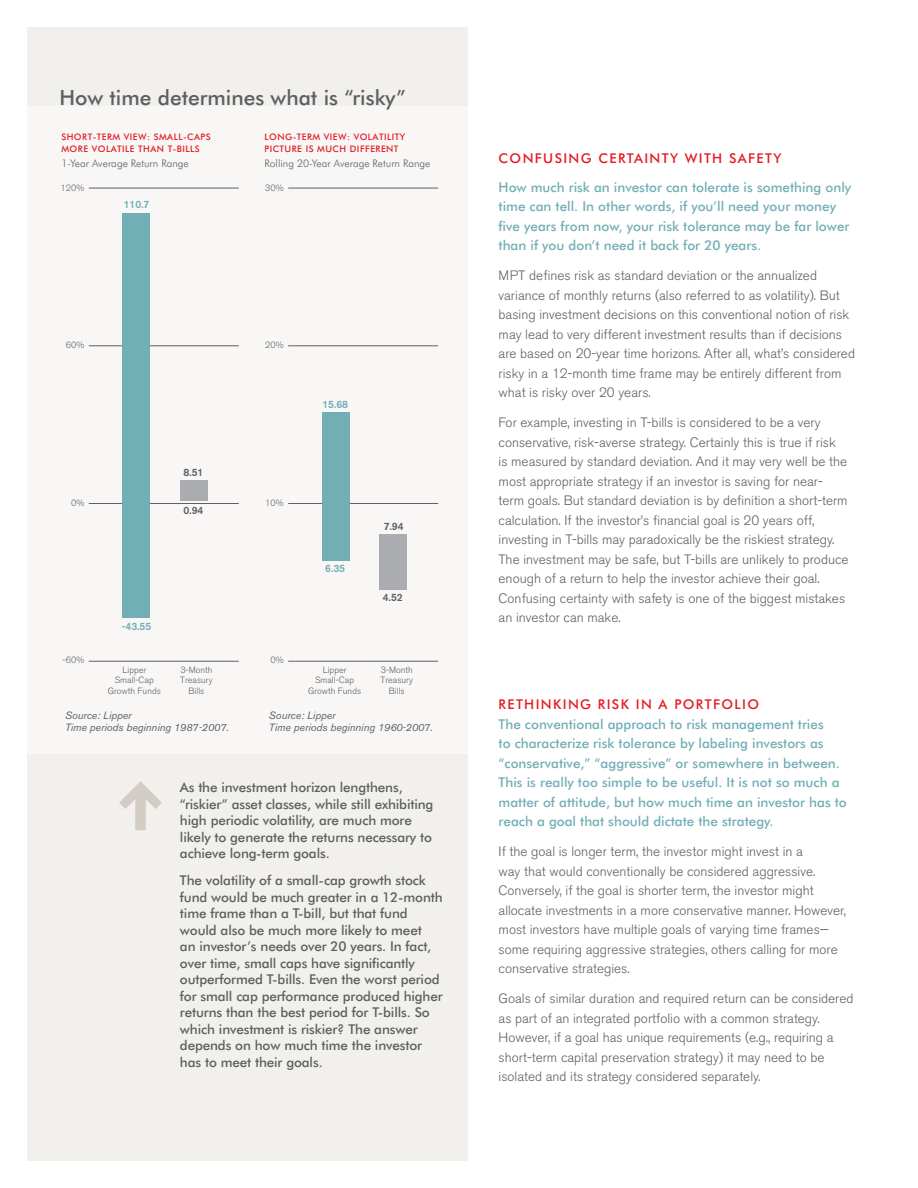
<style>
.page{position:relative;width:918px;height:1188px;background:#fff}
.page>*{position:absolute;margin:0;border:0;box-sizing:border-box;transform-origin:0 0}
.t1{font:500 21px "Futura BT";color:#5f5f62}
.t2{font:300 13.5px/19.5px "Akzidenz Grotesk BE";color:#5f5f62}
.t3{font:500 13.5px/16.5px "Futura BT";letter-spacing:-.01em;color:#5f5f62}
.t4{font:500 13.5px/19.5px "Futura BT";color:#72aeb6}
.t5{font:500 13.5px "Futura BT";letter-spacing:.1em;color:#e51a23}
.t6{font:italic 10.5px/12px "Akzidenz Grotesk BE";color:#5f5f62}
.t7{font:300 10.5px "Futura BT";color:#5f5f62}
.t8{font:500 10.5px "Akzidenz Grotesk BE";color:#72aeb6}
.t9{font:500 10.5px "Akzidenz Grotesk BE";color:#5f5f62}
.t10{font:300 9px/10.5px "Akzidenz Grotesk BE";color:#5f5f62;text-align:center}
.t11{font:500 9px/12px "Futura BT";letter-spacing:.05em;color:#e51a23}
</style>
<div class="page">
<div style="left:27px;top:27px;width:441px;height:1134px;background:#f2f0ed"></div>
<div style="left:25px;top:106px;width:459px;height:648px;background:#f8f7f5"></div>
<hr style="left:89px;top:661px;width:150px;height:1px;background:#5f5f62">
<hr style="left:89px;top:503px;width:150px;height:1px;background:#5f5f62">
<hr style="left:89px;top:345px;width:150px;height:1px;background:#5f5f62">
<hr style="left:89px;top:188px;width:150px;height:1px;background:#5f5f62">
<hr style="left:288px;top:661px;width:150px;height:1px;background:#5f5f62">
<hr style="left:288px;top:503px;width:150px;height:1px;background:#5f5f62">
<hr style="left:288px;top:345px;width:150px;height:1px;background:#5f5f62">
<hr style="left:288px;top:188px;width:150px;height:1px;background:#5f5f62">
<div style="left:122px;top:213px;width:28px;height:405px;background:#72aeb6"></div>
<div style="left:180px;top:480px;width:27px;height:20px;background:#abacb0"></div>
<div style="left:322px;top:412px;width:27px;height:148px;background:#72aeb6"></div>
<div style="left:380px;top:535px;width:27px;height:55px;background:#abacb0"></div>
<svg style="left:119px;top:781px;width:43px;height:49px"></svg>
<h1 class="t1" style="left:59px;top:85px;width:348px">H ow time determines what is “risky”</h1>
<p class="t11" style="left:61px;top:131px;width:151px">SHORT-TERM VIEW: SMALL-CAPS<br>MORE VOLATILE THAN T-BILLS</p>
<p class="t7" style="left:61px;top:157px;width:129px">1-Year Average Return Range</p>
<p class="t10" style="left:61px;top:183px;width:25px">120%</p>
<p class="t8" style="left:124px;top:197px;width:27px">110.7</p>
<p class="t11" style="left:264px;top:131px;width:142px">LONG-TERM VIEW: VOLATILITY<br>PICTURE IS MUCH DIFFERENT</p>
<p class="t7" style="left:264px;top:157px;width:168px">Rolling 20-Year Average Return Range</p>
<p class="t10" style="left:265px;top:183px;width:20px">30%</p>
<p class="t10" style="left:66px;top:340px;width:20px">60%</p>
<p class="t10" style="left:265px;top:340px;width:20px">20%</p>
<p class="t8" style="left:322px;top:397px;width:27px">15.68</p>
<p class="t10" style="left:71px;top:498px;width:15px">0%</p>
<p class="t9" style="left:184px;top:466px;width:21px">8.51</p>
<p class="t9" style="left:184px;top:504px;width:21px">0.94</p>
<p class="t10" style="left:265px;top:498px;width:20px">10%</p>
<p class="t9" style="left:384px;top:520px;width:21px">7.94</p>
<p class="t8" style="left:325px;top:562px;width:21px">6.35</p>
<p class="t9" style="left:383px;top:590px;width:21px">4.52</p>
<p class="t8" style="left:122px;top:620px;width:31px">-43.55</p>
<p class="t10" style="left:63px;top:655px;width:23px">-60%</p>
<p class="t10" style="left:270px;top:655px;width:15px">0%</p>
<p class="t10" style="left:108px;top:665px;width:55px">Lipper<br>Small-Cap<br>Growth Funds</p>
<p class="t10" style="left:180px;top:665px;width:34px">3-Month<br>Treasury<br>Bills</p>
<p class="t10" style="left:308px;top:665px;width:55px">Lipper<br>Small-Cap<br>Growth Funds</p>
<p class="t10" style="left:381px;top:665px;width:34px">3-Month<br>Treasury<br>Bills</p>
<p class="t6" style="left:65px;top:709px;width:165px">Source: Lipper<br>Time periods beginning 1987-2007.</p>
<p class="t6" style="left:269px;top:709px;width:165px">Source: Lipper<br>Time periods beginning 1960-2007.</p>
<p class="t3" style="left:180px;top:779px;width:255px">As the investment horizon lengthens, “riskier” asset classes, while still exhibiting high periodic volatility, are much more likely to generate the returns necessary to achieve long-term goals.</p>
<p class="t3" style="left:180px;top:872px;width:264px">The volatility of a small-cap growth stock fund would be much greater in a 12-month time frame than a T-bill, but that fund would also be much more likely to meet<br>an investor’s needs over 20 years. I n fact, over time, small caps have significantly outperformed T-bills. Even the worst period for small cap performance produced higher returns than the best period for T-bills. So which investment is riskier? The answer depends on how much time the investor has to meet their goals.</p>
<p class="t5" style="left:499px;top:150px;width:13px">CON</p>
<p class="t5" style="left:535px;top:150px;width:18px">FUSIN</p>
<p class="t5" style="left:581px;top:150px;width:28px">G CERTAINTY</p>
<p class="t5" style="left:685px;top:150px;width:23px">WITH</p>
<p class="t5" style="left:729px;top:150px;width:37px">SAFETY</p>
<p class="t4" style="left:499px;top:177px;width:354px">How much risk an investor can tolerate is something only time can tell. I n other words, if you’ll need your money five years from now, your risk tolerance may be far lower than if you don’t need it back for 20 years.</p>
<p class="t2" style="left:499px;top:266px;width:358px">MPT defines risk as standard deviation or the annualized variance of monthly returns (also referred to as volatility). But basing investment decisions on this conventional notion of risk may lead to very different investment results than if decisions are based on 20-year time horizons. After all, what’s considered risky in a 12-month time frame may be entirely different from what is risky over 20 years.</p>
<p class="t2" style="left:499px;top:413px;width:351px">For example, investing in T-bills is considered to be a very conservative, risk-averse strategy. Certainly this is true if risk<br>is measured by standard deviation. And it may very well be the most appropriate strategy if an investor is saving for near&shy;term goals. But standard deviation is by definition a short-term calculation. If the investor’s financial goal is 20 years off, investing in T-bills may paradoxically be the riskiest strategy.<br>The investment may be safe, but T-bills are unlikely to produce enough of a return to help the investor achieve their goal.<br>Confusing certainty with safety is one of the biggest mistakes an investor can make.</p>
<p class="t5" style="left:499px;top:696px;width:10px">RETHINKIN</p>
<p class="t5" style="left:580px;top:696px;width:27px">G RISK</p>
<p class="t5" style="left:636px;top:696px;width:49px">IN APORT</p>
<p class="t5" style="left:713px;top:696px;width:38px">FOLIO</p>
<p class="t4" style="left:499px;top:714px;width:350px">The conventional approach to risk management tries<br>to characterize risk tolerance by labeling investors as “conservative,” “aggressive” or somewhere in between.<br>This is really too simple to be useful. It is not so much a matter of attitude, but how much time an investor has to reach a goal that should dictate the strategy.</p>
<p class="t2" style="left:499px;top:842px;width:349px">If the goal is longer term, the investor might invest in a<br>way that would conventionally be considered aggressive.<br>Conversely, if the goal is shorter term, the investor might allocate investments in a more conservative manner. However, most investors have multiple goals of varying time frames— some requiring aggressive strategies, others calling for more conservative strategies.</p>
<p class="t2" style="left:499px;top:989px;width:357px">Goals of similar duration and required return can be considered as part of an integrated portfolio with a common strategy.<br>However, if a goal has unique requirements (e.g., requiring a short-term capital preservation strategy) it may need to be isolated and its strategy considered separately.</p>
</div>
